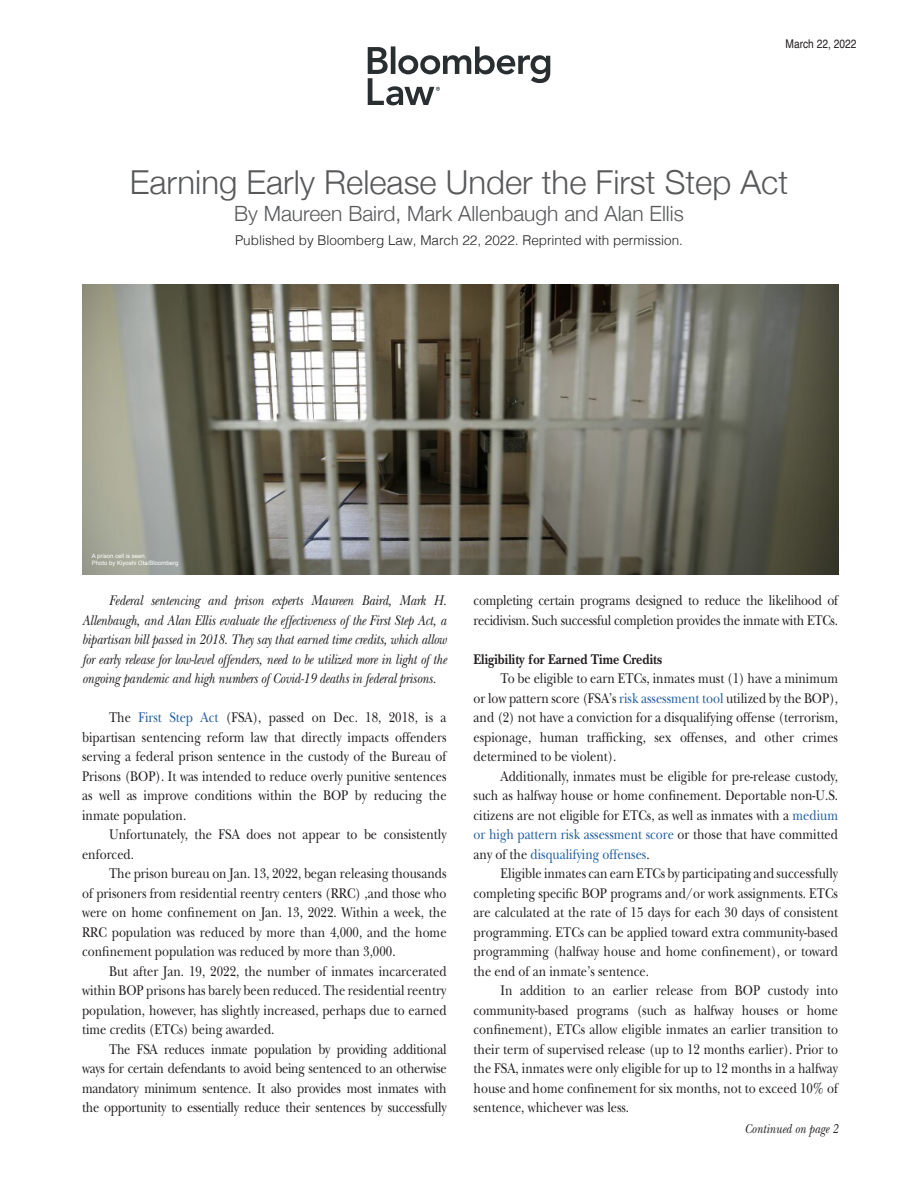
<style>
.page{position:relative;width:918px;height:1188px;background:#fff}
.page>*{position:absolute;margin:0;border:0;box-sizing:border-box;transform-origin:0 0}
.t1{font:300 33px "Helvetica Neue";color:#58595b}
.t2{font:300 21px "Helvetica Neue";color:#58595b}
.Body_Copy{font:14.7px/19.5px "New Baskerville";color:#231f20;text-align:justify;scale:.85 1}
.Body_Copy-2{font:italic 14.7px/19.5px "New Baskerville";letter-spacing:-.01em;color:#231f20;text-align:justify;scale:.85 1}
.Body_Copy-3{font:14.7px/19.5px "New Baskerville";letter-spacing:-.02em;color:#231f20;scale:.85 1}
.Body_Copy-4{font:700 14.7px "New Baskerville";color:#231f20;scale:.85 1}
.t3{font:300 13.5px "Helvetica";color:#231f20}
.Body_Copy-5{font:italic 13.5px "New Baskerville";color:#231f20;scale:.85 1}
.Body_Copy-6{font:12px "Helvetica";color:#231f20;scale:.85 1}
.t4{font:6px "Arial";color:#fff}
.s1{color:#215e9f}
</style>
<div class="page">
<div style="left:53px;top:121px;width:812px;height:165px;border:2px solid #fff"></div>
<svg style="left:368px;top:46px;width:182px;height:59px"></svg>
<img style="left:82px;top:285px;width:756px;height:290px">
<p class="Body_Copy-6" style="left:786px;top:35px;width:85px">March 22, 2022</p>
<p class="t1" style="left:130px;top:156px;width:660px">Earning Early Release Under the First Step Act</p>
<p class="t2" style="left:234px;top:197px;width:451px">By Maureen Baird, Mark Allenbaugh and Alan Ellis</p>
<p class="t3" style="left:235px;top:229px;width:449px">Published by Bloomberg Law, March 22, 2022. Reprinted with permission.</p>
<p class="t4" style="left:92px;top:552px;width:56px">A prison cell is seen.</p>
<p class="t4" style="left:92px;top:559px;width:88px">Photo by Kiyoshi Ota/Bloomberg</p>
<p class="Body_Copy-2" style="left:82px;top:591px;width:430px;text-indent:27px">Federal sentencing and prison experts Maureen Baird, Mark H.<br>Allenbaugh, and Alan Ellis evaluate the effectiveness of the First Step Act, a bipartisan bill passed in 2018. They say that earned time credits, which allow for early release for low-level offenders, need to be utilized more in light of the ongoing pandemic and high numbers of Covid-19 deaths in federal prisons.</p>
<p class="Body_Copy" style="left:82px;top:708px;width:430px;text-indent:27px">The <span class="s1">First Step Act</span> (FSA), passed on Dec. 18, 2018, is a bipartisan sentencing reform law that directly impacts offenders serving a federal prison sentence in the custody of the Bureau of Prisons (BOP). It was intended to reduce overly punitive sentences as well as improve conditions within the BOP by reducing the inmate population.</p>
<p class="Body_Copy" style="left:82px;top:825px;width:430px;text-indent:27px">Unfortunately, the FSA does not appear to be consistently enforced.</p>
<p class="Body_Copy" style="left:82px;top:864px;width:430px;text-indent:27px">The prison bureau on Jan. 13, 2022, began releasing thousands of prisoners from residential reentry centers (RRC) ,and those who were on home confinement on Jan. 13, 2022. Within a week, the RRC population was reduced by more than 4,000, and the home confinement population was reduced by more than 3,000.</p>
<p class="Body_Copy" style="left:82px;top:962px;width:430px;text-indent:27px">But after Jan. 19, 2022, the number of inmates incarcerated within BOP prisons has barely been reduced. The residential reentry population, however, has slightly increased, perhaps due to earned time credits (ETCs) being awarded.</p>
<p class="Body_Copy" style="left:82px;top:1040px;width:430px;text-indent:27px">The FSA reduces inmate population by providing additional ways for certain defendants to avoid being sentenced to an otherwise mandatory minimum sentence. It also provides most inmates with the opportunity to essentially reduce their sentences by successfully</p>
<p class="Body_Copy-3" style="left:474px;top:591px;width:430px">completing certain programs designed to reduce the likelihood of recidivism. Such successful completion provides the inmate with ETCs.</p>
<p class="Body_Copy-4" style="left:474px;top:651px;width:223px">Eligibility for Earned Time Credits</p>
<p class="Body_Copy" style="left:474px;top:669px;width:430px;text-indent:27px">To be eligible to earn ETCs, inmates must (1) have a minimum or low pattern score (FSA’s <span class="s1">risk assessment tool</span> utilized by the BOP), and (2) not have a conviction for a disqualifying offense (terrorism, espionage, human trafficking, sex offenses, and other crimes determined to be violent).</p>
<p class="Body_Copy" style="left:474px;top:767px;width:430px;text-indent:27px">Additionally, inmates must be eligible for pre-release custody, such as halfway house or home confinement. Deportable non-U.S. citizens are not eligible for ETCs, as well as inmates with a <span class="s1">medium or high pattern risk assessment score</span> or those that have committed any of the <span class="s1">disqualifying offenses</span>.</p>
<p class="Body_Copy" style="left:474px;top:864px;width:430px;text-indent:27px">Eligible inmates can earn ETCs by participating and successfully completing specific BOP programs and/or work assignments. ETCs are calculated at the rate of 15 days for each 30 days of consistent programming. ETCs can be applied toward extra community-based programming (halfway house and home confinement), or toward the end of an inmate’s sentence.</p>
<p class="Body_Copy" style="left:474px;top:981px;width:430px;text-indent:27px">In addition to an earlier release from BOP custody into community-based programs (such as halfway houses or home confinement), ETCs allow eligible inmates an earlier transition to their term of supervised release (up to 12 months earlier). Prior to the FSA, inmates were only eligible for up to 12 months in a halfway house and home confinement for six months, not to exceed 10% of sentence, whichever was less.</p>
<p class="Body_Copy-5" style="left:744px;top:1121px;width:112px">Continued on page 2</p>
</div>
